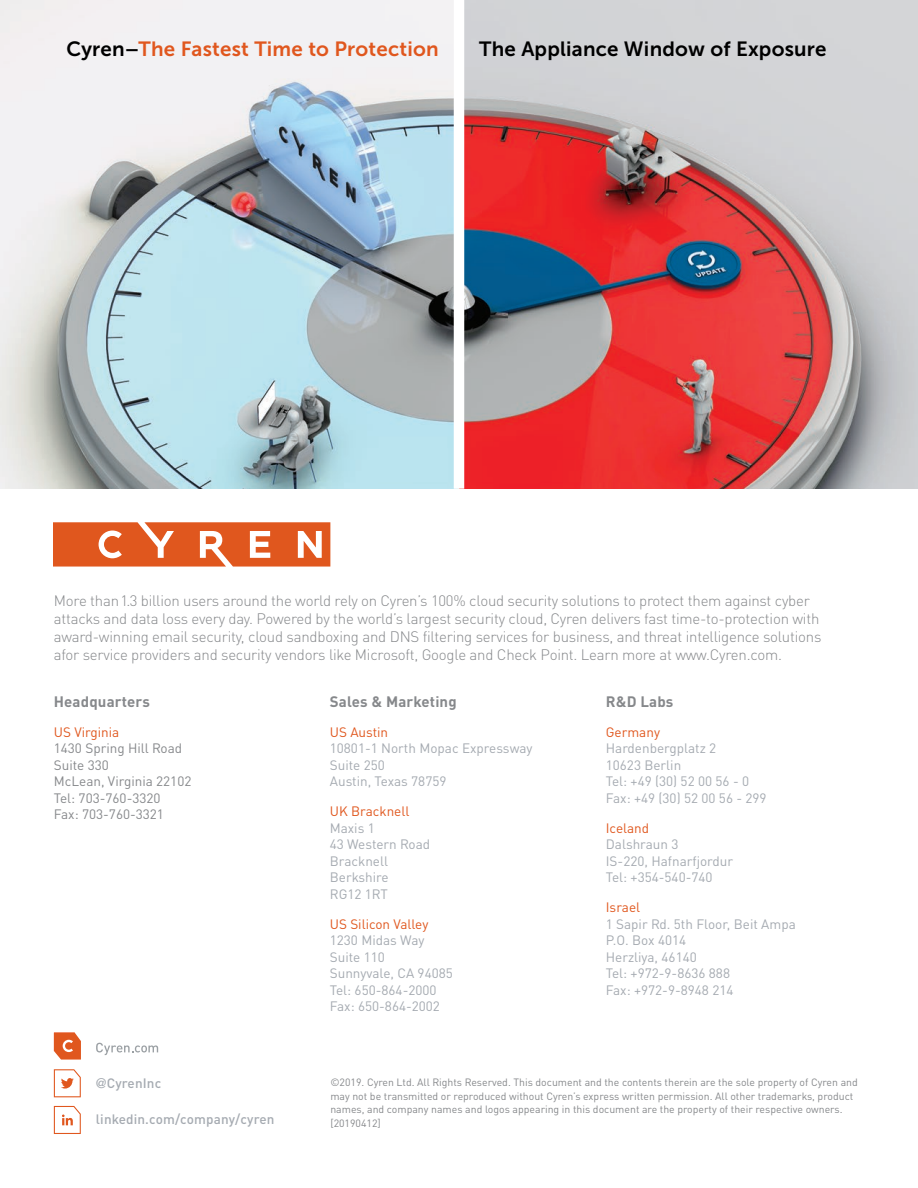
<style>
.page{position:relative;width:918px;height:1188px;background:#fff}
.page>*{position:absolute;margin:0;border:0;box-sizing:border-box;transform-origin:0 0}
.Body_Copy{font:20.55px "Museo Sans 700";letter-spacing:.01em;color:#e0571e}
.Body_Copy-2{font:20.55px "Museo Sans 700";letter-spacing:.01em;color:#000}
.Body_Text_No_Spacing{font:300 15px/18px "DINOT";letter-spacing:-.015em;color:#86888b}
.Back_Cover_Copy{font:700 15px "DINOT";letter-spacing:.01em;color:#86888b}
.Body_Text_No_Spacing-2{font:13.5px "DINOT";color:#a5aab1}
.Body_Text_No_Spacing-3{font:13.5px "DINOT";color:#86888b}
.Body_Text_No_Spacing-4{font:13.5px "DINOT";color:#e0571e}
.Back_Cover_Copy-2{font:500 13.5px "DINOT";letter-spacing:.01em;color:#a5aab1}
.t1{font:10.5px/13.5px "DINOT";color:#86888b}
.s1{color:#000}
.s2{font-family:"Helvetica Neue"}
</style>
<div class="page">
<svg style="left:54px;top:1106px;width:27px;height:28px"></svg>
<svg style="left:54px;top:1069px;width:27px;height:28px"></svg>
<img style="left:0;top:0;width:918px;height:489px">
<div style="left:454px;top:0;width:10px;height:489px;background:#fff"></div>
<svg style="left:54px;top:1033px;width:27px;height:27px"></svg>
<svg style="left:96px;top:1043px;width:62px;height:12px"></svg>
<svg style="left:54px;top:522px;width:276px;height:45px;background:#e57243"></svg>
<p class="Body_Copy" style="left:67px;top:37px;width:374px"><span class="s1">Cyren–</span>The Fastest Time to Protection</p>
<p class="Body_Copy-2" style="left:479px;top:37px;width:349px">The Appliance Window of Exposure</p>
<p class="Body_Text_No_Spacing" style="left:54px;top:592px;width:769px">More than 1.3 billion users around the world rely on Cyren’s 100% cloud security solutions to protect them against cyber attacks and data loss every day. Powered by the world’s largest security cloud, Cyren delivers fast time-to-protection with award-winning email security, cloud sandboxing and DNS filtering services for business, and threat intelligence solutions afor service providers and security vendors like Microsoft, Google and Check Point. Learn more at www.Cyren.com.</p>
<p class="Back_Cover_Copy" style="left:54px;top:692px;width:98px">Headquarters</p>
<p class="Body_Text_No_Spacing-4" style="left:54px;top:724px;width:67px">US Virginia</p>
<p class="Body_Text_No_Spacing-3" style="left:54px;top:740px;width:130px">1430 Spring Hill Road</p>
<p class="Body_Text_No_Spacing-3" style="left:54px;top:757px;width:56px">Suite 330</p>
<p class="Body_Text_No_Spacing-3" style="left:54px;top:773px;width:139px">McLean, Virginia 22102</p>
<p class="Body_Text_No_Spacing-3" style="left:54px;top:790px;width:108px">Tel: 703-760-3320</p>
<p class="Body_Text_No_Spacing-3" style="left:54px;top:806px;width:112px">Fax: 703-760-3321</p>
<p class="Back_Cover_Copy-2" style="left:96px;top:1075px;width:67px"><span class="s2">@</span>CyrenInc</p>
<p class="Back_Cover_Copy-2" style="left:96px;top:1111px;width:180px">linkedin.com/company/cyren</p>
<p class="Back_Cover_Copy" style="left:330px;top:692px;width:128px">Sales &amp; Marketing</p>
<p class="Body_Text_No_Spacing-4" style="left:330px;top:724px;width:60px">US Austin</p>
<p class="Body_Text_No_Spacing-2" style="left:330px;top:740px;width:204px">10801-1 North Mopac Expressway</p>
<p class="Body_Text_No_Spacing-2" style="left:330px;top:757px;width:56px">Suite 250</p>
<p class="Body_Text_No_Spacing-2" style="left:330px;top:773px;width:118px">Austin, Texas 78759</p>
<p class="Body_Text_No_Spacing-4" style="left:330px;top:803px;width:81px">UK Bracknell</p>
<p class="Body_Text_No_Spacing-2" style="left:330px;top:820px;width:46px">Maxis 1</p>
<p class="Body_Text_No_Spacing-2" style="left:330px;top:836px;width:102px">43 Western Road</p>
<p class="Body_Text_No_Spacing-2" style="left:330px;top:853px;width:60px">Bracknell</p>
<p class="Body_Text_No_Spacing-2" style="left:330px;top:869px;width:60px">Berkshire</p>
<p class="Body_Text_No_Spacing-2" style="left:330px;top:886px;width:60px">RG12 1RT</p>
<p class="Body_Text_No_Spacing-4" style="left:330px;top:916px;width:100px">US Silicon Valley</p>
<p class="Body_Text_No_Spacing-2" style="left:330px;top:932px;width:96px">1230 Midas Way</p>
<p class="Body_Text_No_Spacing-2" style="left:330px;top:949px;width:56px">Suite 110</p>
<p class="Body_Text_No_Spacing-2" style="left:330px;top:965px;width:125px">Sunnyvale, CA 94085</p>
<p class="Body_Text_No_Spacing-2" style="left:330px;top:982px;width:108px">Tel: 650-864-2000</p>
<p class="Body_Text_No_Spacing-2" style="left:330px;top:998px;width:112px">Fax: 650-864-2002</p>
<p class="Back_Cover_Copy" style="left:606px;top:692px;width:69px">R&amp;D Labs</p>
<p class="Body_Text_No_Spacing-4" style="left:606px;top:724px;width:56px">Germany</p>
<p class="Body_Text_No_Spacing-2" style="left:606px;top:740px;width:112px">Hardenbergplatz 2</p>
<p class="Body_Text_No_Spacing-2" style="left:606px;top:757px;width:77px">10623 Berlin</p>
<p class="Body_Text_No_Spacing-2" style="left:606px;top:773px;width:145px">Tel: +49 (30) 52 00 56 - 0</p>
<p class="Body_Text_No_Spacing-2" style="left:606px;top:790px;width:162px">Fax: +49 (30) 52 00 56 - 299</p>
<p class="Body_Text_No_Spacing-4" style="left:606px;top:820px;width:45px">Iceland</p>
<p class="Body_Text_No_Spacing-2" style="left:606px;top:836px;width:74px">Dalshraun 3</p>
<p class="Body_Text_No_Spacing-2" style="left:606px;top:853px;width:129px">IS-220, Hafnarfjordur</p>
<p class="Body_Text_No_Spacing-2" style="left:606px;top:869px;width:108px">Tel: +354-540-740</p>
<p class="Body_Text_No_Spacing-4" style="left:606px;top:899px;width:36px">Israel</p>
<p class="Body_Text_No_Spacing-2" style="left:606px;top:916px;width:192px">1 Sapir Rd. 5th Floor, Beit Ampa</p>
<p class="Body_Text_No_Spacing-2" style="left:606px;top:932px;width:82px">P.O. Box 4014</p>
<p class="Body_Text_No_Spacing-2" style="left:606px;top:949px;width:92px">Herzliya, 46140</p>
<p class="Body_Text_No_Spacing-2" style="left:606px;top:965px;width:126px">Tel: +972-9-8636 888</p>
<p class="Body_Text_No_Spacing-2" style="left:606px;top:982px;width:129px">Fax: +972-9-8948 214</p>
<p class="t1" style="left:330px;top:1075px;width:529px">©2019. Cyren Ltd. All Rights Reserved. This document and the contents therein are the sole property of Cyren and may not be transmitted or reproduced without Cyren’s express written permission. All other trademarks, product names, and company names and logos appearing in this document are the property of their respective owners. [20190412]</p>
</div>
